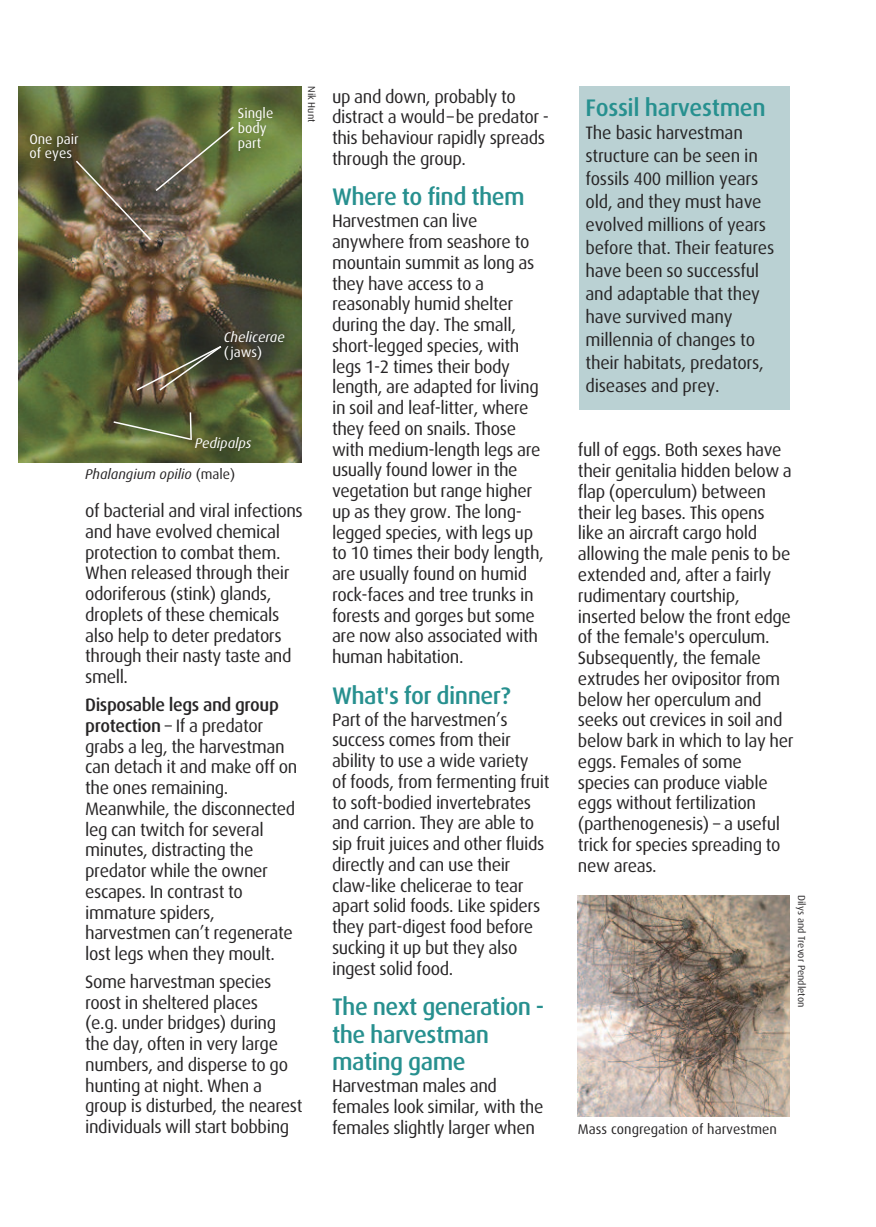
<style>
.page{position:relative;width:876px;height:1227px;background:#fff}
.page>*{position:absolute;margin:0;border:0;box-sizing:border-box;transform-origin:0 0}
.t1{font:500 24px/27.4px "Dax";letter-spacing:-.02em;color:#27908f}
.t2{font:18px/20.8px "Dax";letter-spacing:-.02em;color:#272526}
.t3{font:14px/14.8px "Dax";color:#fefefe}
.t4{font:14px "Dax";color:#272526}
.t5{font:italic 14px "Dax";color:#272526}
.t6{font:italic 14px "Dax";color:#fefefe}
.t7{font:10px "Dax";color:#272526}
.s1{font-style:normal}
.s2{font-weight:500}
</style>
<div class="page">
<img style="left:18px;top:86px;width:283px;height:376px">
<div style="left:578px;top:86px;width:211px;height:323px;background:#bad1d3"></div>
<img style="left:577px;top:895px;width:212px;height:221px">
<img style="left:210px;top:319px;width:92px;height:61px">
<img style="left:226px;top:94px;width:76px;height:93px">
<img style="left:18px;top:120px;width:86px;height:62px">
<img style="left:182px;top:425px;width:108px;height:38px">
<img style="left:74px;top:125px;width:161px;height:117px">
<svg style="left:112px;top:411px;width:80px;height:30px;background:#5e6b42"></svg>
<img style="left:135px;top:344px;width:88px;height:48px">
<p class="t3" style="left:29px;top:131px;width:51px">One pair of eyes</p>
<p class="t3" style="left:238px;top:106px;width:37px">Single body part</p>
<p class="t7" style="left:317px;top:86px;width:38px;rotate:90deg">Nik Hunt</p>
<p class="t6" style="left:224px;top:329px;width:62px">Chelicerae</p>
<p class="t3" style="left:224px;top:345px;width:40px">(jaws)</p>
<p class="t6" style="left:195px;top:435px;width:58px">Pedipalps</p>
<p class="t5" style="left:85px;top:466px;width:152px">Phalangium opilio <span class="s1">(male)</span></p>
<p class="t2" style="left:85px;top:500px;width:219px">of bacterial and viral infections and have evolved chemical protection to combat them.<br>When released through their odoriferous (stink) glands, droplets of these chemicals also help to deter predators through their nasty taste and smell.</p>
<p class="t2" style="left:85px;top:694px;width:213px"><span class="s2">Disposable legs and group protection</span> – If a predator grabs a leg, the harvestman can detach it and make off on the ones remaining.<br>Meanwhile, the disconnected leg can twitch for several minutes, distracting the predator while the owner escapes. In contrast to immature spiders, harvestmen can’t regenerate lost legs when they moult.</p>
<p class="t2" style="left:85px;top:971px;width:219px">Some harvestman species roost in sheltered places<br>(e.g. under bridges) during the day, often in very large numbers, and disperse to go hunting at night. When a group is disturbed, the nearest individuals will start bobbing</p>
<p class="t2" style="left:332px;top:86px;width:218px">up and down, probably to distract a would–be predator - this behaviour rapidly spreads through the group.</p>
<h1 class="t1" style="left:332px;top:183px;width:194px">Where to find them</h1>
<p class="t2" style="left:332px;top:211px;width:213px">Harvestmen can live anywhere from seashore to mountain summit as long as they have access to a reasonably humid shelter during the day. The small, short-legged species, with legs 1-2 times their body length, are adapted for living in soil and leaf-litter, where they feed on snails. Those with medium-length legs are usually found lower in the vegetation but range higher up as they grow. The long&shy;legged species, with legs up to 10 times their body length, are usually found on humid rock-faces and tree trunks in forests and gorges but some are now also associated with human habitation.</p>
<h1 class="t1" style="left:332px;top:682px;width:180px">What's for dinner?</h1>
<p class="t2" style="left:332px;top:709px;width:219px">Part of the harvestmen’s success comes from their ability to use a wide variety<br>of foods, from fermenting fruit to soft-bodied invertebrates and carrion. They are able to sip fruit juices and other fluids directly and can use their claw-like chelicerae to tear apart solid foods. Like spiders they part-digest food before sucking it up but they also ingest solid food.</p>
<h1 class="t1" style="left:332px;top:993px;width:214px">The next generation - the harvestman mating game</h1>
<p class="t2" style="left:332px;top:1075px;width:213px">Harvestman males and females look similar, with the females slightly larger when</p>
<h1 class="t1" style="left:585px;top:94px;width:182px">Fossil harvestmen</h1>
<p class="t2" style="left:585px;top:121px;width:190px;line-height:23px">The basic harvestman structure can be seen in fossils 400 million years old, and they must have evolved millions of years before that. Their features have been so successful and adaptable that they have survived many millennia of changes to their habitats, predators, diseases and prey.</p>
<p class="t2" style="left:577px;top:440px;width:217px">full of eggs. Both sexes have their genitalia hidden below a flap (operculum) between their leg bases. This opens like an aircraft cargo hold allowing the male penis to be extended and, after a fairly rudimentary courtship, inserted below the front edge of the female's operculum.<br>Subsequently, the female extrudes her ovipositor from below her operculum and seeks out crevices in soil and below bark in which to lay her eggs. Females of some species can produce viable eggs without fertilization (parthenogenesis) – a useful trick for species spreading to new areas.</p>
<p class="t7" style="left:806px;top:895px;width:114px;rotate:90deg">Dilys and Trevor Pendleton</p>
<p class="t4" style="left:577px;top:1121px;width:200px">Mass congregation of harvestmen</p>
</div>
